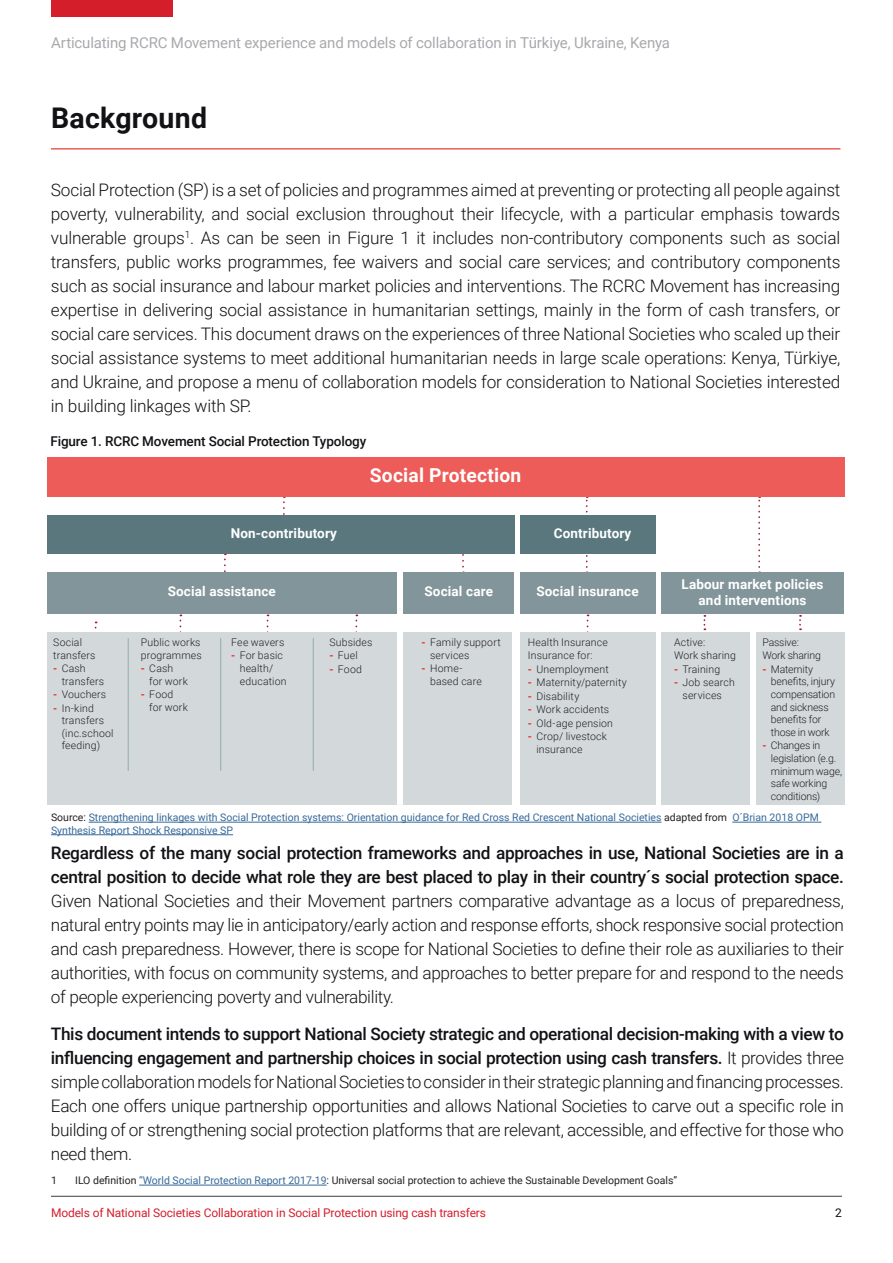
<style>
.page{position:relative;width:893px;height:1263px;background:#fff}
.page>*{position:absolute;margin:0;border:0;box-sizing:border-box;transform-origin:0 0}
.Header_-_shadow_black{font:700 28.5px "Roboto";letter-spacing:.01em;color:#121216}
.body_copy_-_shadow_grey{font:700 19.2px "Roboto";letter-spacing:.01em;color:#fff}
.Body_copy_-_Shadow_black{font:300 17.25px/24px "Roboto";letter-spacing:-.02em;color:#121216;text-align:justify}
.t1{font:15px "Roboto";letter-spacing:-.005em;color:#a8a9ad}
.body_copy_-_shadow_grey-2{font:700 13.5px/16.2px "Roboto";letter-spacing:.01em;color:#fff;text-align:center}
.Body_copy_-_Shadow_black-2{font:500 13.5px "Roboto";letter-spacing:-.01em;color:#121216}
.t2{font:12px "Roboto";letter-spacing:-.01em;color:#d41f2b}
.t3{font:12px "Roboto";color:#121216}
.red_bullets{font:300 10.5px/12.6px "Roboto";letter-spacing:.015em;color:#231f20}
.t4{font:10.5px/12.6px "Roboto";color:#35699a}
.red_bullets-2{font:300 10.5px/12.6px "Roboto";letter-spacing:-.015em;color:#231f20}
.t5{font:10.5px "Roboto";color:#231f20}
.s1{font-weight:700;color:#ee2823}
.s2{color:#231f20}
.s3{font-weight:500}
.s4{color:#35699a}
</style>
<div class="page">
<hr style="left:51px;top:1196px;width:791px;height:1px;background:#3c3b40">
<div style="left:51px;top:0;width:122px;height:16px;background:#d41f2b"></div>
<hr style="left:51px;top:148px;width:789px;height:2px;background:#ee5c59">
<svg style="left:586px;top:496px;width:2px;height:76px"></svg>
<svg style="left:758px;top:496px;width:2px;height:76px"></svg>
<svg style="left:587px;top:614px;width:2px;height:18px"></svg>
<svg style="left:703px;top:615px;width:2px;height:15px"></svg>
<svg style="left:799px;top:615px;width:2px;height:15px"></svg>
<div style="left:520px;top:632px;width:135px;height:173px;background:#d3d9db"></div>
<div style="left:661px;top:632px;width:89px;height:173px;background:#d3d9db"></div>
<div style="left:756px;top:632px;width:89px;height:173px;background:#d3d9db"></div>
<svg style="left:267px;top:614px;width:2px;height:18px"></svg>
<svg style="left:355px;top:614px;width:2px;height:18px"></svg>
<svg style="left:462px;top:553px;width:2px;height:19px"></svg>
<svg style="left:283px;top:496px;width:2px;height:19px"></svg>
<svg style="left:224px;top:553px;width:2px;height:19px"></svg>
<div style="left:47px;top:632px;width:349px;height:173px;background:#d3d9db"></div>
<div style="left:403px;top:632px;width:109px;height:173px;background:#d3d9db"></div>
<div style="left:47px;top:515px;width:467px;height:38px;background:#59777d"></div>
<div style="left:520px;top:515px;width:135px;height:38px;background:#59777d"></div>
<div style="left:47px;top:457px;width:797px;height:39px;background:#ee5c59"></div>
<div style="left:47px;top:572px;width:349px;height:41px;background:#82959b"></div>
<div style="left:520px;top:572px;width:135px;height:41px;background:#82959b"></div>
<div style="left:403px;top:572px;width:111px;height:41px;background:#82959b"></div>
<div style="left:661px;top:572px;width:183px;height:41px;background:#82959b"></div>
<hr style="left:128px;top:638px;width:1px;height:133px;background:#59777d">
<hr style="left:220px;top:638px;width:1px;height:133px;background:#59777d">
<hr style="left:313px;top:638px;width:1px;height:133px;background:#59777d">
<hr style="left:139px;top:1185px;width:188px;height:1px;background:#35699a">
<hr style="left:89px;top:822px;width:572px;height:1px;background:#35699a">
<hr style="left:732px;top:822px;width:89px;height:1px;background:#35699a">
<hr style="left:51px;top:834px;width:182px;height:1px;background:#35699a">
<p class="t1" style="left:51px;top:32px;width:621px">Articulating RCRC Movement experience and models of collaboration in Türkiye, Ukraine, Kenya</p>
<p class="Header_-_shadow_black" style="left:51px;top:98px;width:158px">Background</p>
<p class="Body_copy_-_Shadow_black" style="left:51px;top:177px;width:791px">Social Protection (SP) is a set of policies and programmes aimed at preventing or protecting all people against poverty, vulnerability, and social exclusion throughout their lifecycle, with a particular emphasis towards vulnerable groups<sup>1</sup>. As can be seen in Figure 1 it includes non-contributory components such as social transfers, public works programmes, fee waivers and social care services; and contributory components such as social insurance and labour market policies and interventions. The RCRC Movement has increasing expertise in delivering social assistance in humanitarian settings, mainly in the form of cash transfers, or social care services. This document draws on the experiences of three National Societies who scaled up their social assistance systems to meet additional humanitarian needs in large scale operations: Kenya, Türkiye, and Ukraine, and propose a menu of collaboration models for consideration to National Societies interested in building linkages with SP.</p>
<p class="Body_copy_-_Shadow_black-2" style="left:50px;top:432px;width:317px">Figure 1. RCRC Movement Social Protection Typology</p>
<p class="body_copy_-_shadow_grey-2" style="left:231px;top:524px;width:108px">Non-contributory</p>
<p class="body_copy_-_shadow_grey" style="left:370px;top:461px;width:153px">Social Protection</p>
<p class="body_copy_-_shadow_grey-2" style="left:554px;top:524px;width:79px">Contributory</p>
<p class="red_bullets" style="left:53px;top:635px;width:44px">Social transfers</p>
<p class="red_bullets" style="left:62px;top:662px;width:44px;text-indent:-9px"><span class="s1">-</span> Cash transfers</p>
<p class="red_bullets" style="left:53px;top:688px;width:55px"><span class="s1">-</span> Vouchers</p>
<p class="red_bullets" style="left:62px;top:701px;width:53px;text-indent:-9px"><span class="s1">-</span> In-kind transfers (inc.school feeding)</p>
<p class="body_copy_-_shadow_grey-2" style="left:168px;top:582px;width:110px">Social assistance</p>
<p class="body_copy_-_shadow_grey-2" style="left:424px;top:582px;width:70px">Social care</p>
<p class="body_copy_-_shadow_grey-2" style="left:536px;top:582px;width:104px">Social insurance</p>
<p class="body_copy_-_shadow_grey-2" style="left:682px;top:575px;width:143px">Labour market policies and interventions</p>
<p class="red_bullets" style="left:141px;top:635px;width:63px">Public works programmes</p>
<p class="red_bullets" style="left:149px;top:662px;width:40px;text-indent:-9px"><span class="s1">-</span> Cash for work</p>
<p class="red_bullets" style="left:149px;top:688px;width:40px;text-indent:-9px"><span class="s1">-</span> Food for work</p>
<p class="red_bullets" style="left:231px;top:635px;width:55px">Fee wavers</p>
<p class="red_bullets" style="left:240px;top:649px;width:48px;text-indent:-9px"><span class="s1">-</span> For basic health/ education</p>
<p class="red_bullets" style="left:329px;top:635px;width:45px">Subsides</p>
<p class="red_bullets" style="left:329px;top:649px;width:30px"><span class="s1">-</span> Fuel</p>
<p class="red_bullets" style="left:329px;top:662px;width:34px"><span class="s1">-</span> Food</p>
<p class="red_bullets" style="left:430px;top:635px;width:72px;text-indent:-9px"><span class="s1">-</span> Family support services</p>
<p class="red_bullets" style="left:430px;top:662px;width:53px;text-indent:-9px"><span class="s1">-</span> Home&shy;based care</p>
<p class="red_bullets" style="left:528px;top:635px;width:81px">Health Insurance</p>
<p class="red_bullets" style="left:528px;top:649px;width:66px">Insurance for:</p>
<p class="red_bullets" style="left:528px;top:662px;width:82px"><span class="s1">-</span> Unemployment</p>
<p class="red_bullets" style="left:528px;top:676px;width:100px"><span class="s1">-</span> Maternity/paternity</p>
<p class="red_bullets" style="left:528px;top:689px;width:53px"><span class="s1">-</span> Disability</p>
<p class="red_bullets" style="left:528px;top:703px;width:83px"><span class="s1">-</span> Work accidents</p>
<p class="red_bullets" style="left:528px;top:716px;width:87px"><span class="s1">-</span> Old-age pension</p>
<p class="red_bullets" style="left:536px;top:730px;width:72px;text-indent:-9px"><span class="s1">-</span> Crop/ livestock insurance</p>
<p class="red_bullets" style="left:674px;top:635px;width:33px">Active:</p>
<p class="red_bullets" style="left:674px;top:649px;width:64px">Work sharing</p>
<p class="red_bullets" style="left:674px;top:662px;width:48px"><span class="s1">-</span> Training</p>
<p class="red_bullets" style="left:674px;top:676px;width:62px;text-align:center"><span class="s1">-</span> Job search services</p>
<p class="red_bullets-2" style="left:762px;top:635px;width:38px">Passive:</p>
<p class="red_bullets-2" style="left:762px;top:649px;width:60px">Work sharing</p>
<p class="red_bullets-2" style="left:771px;top:662px;width:66px;text-indent:-9px"><span class="s1">-</span> Maternity benefits, injury compensation and sickness benefits for those in work</p>
<p class="red_bullets-2" style="left:771px;top:739px;width:73px;text-indent:-9px"><span class="s1">-</span> Changes in legislation (e.g. minimum wage, safe working conditions)</p>
<p class="t4" style="left:51px;top:811px;width:769px"><span class="s2">Source:</span> Strengthening linkages with Social Protection systems: Orientation guidance for Red Cross Red Crescent National Societies <span class="s2">adapted from</span> O´Brian 2018 OPM<br>Synthesis Report Shock Responsive SP</p>
<p class="Body_copy_-_Shadow_black" style="left:51px;top:840px;width:794px"><span class="s3">Regardless of the many social protection frameworks and approaches in use, National Societies are in a central position to decide what role they are best placed to play in their country´s social protection space.<br></span>Given National Societies and their Movement partners comparative advantage as a locus of preparedness, natural entry points may lie in anticipatory/early action and response efforts, shock responsive social protection and cash preparedness. However, there is scope for National Societies to define their role as auxiliaries to their authorities, with focus on community systems, and approaches to better prepare for and respond to the needs of people experiencing poverty and vulnerability.</p>
<p class="Body_copy_-_Shadow_black" style="left:51px;top:1021px;width:795px"><span class="s3">This document intends to support National Society strategic and operational decision-making with a view to influencing engagement and partnership choices in social protection using cash transfers.</span> It provides three simple collaboration models for National Societies to consider in their strategic planning and financing processes.<br>Each one offers unique partnership opportunities and allows National Societies to carve out a specific role in building of or strengthening social protection platforms that are relevant, accessible, and effective for those who need them.</p>
<p class="t5" style="left:51px;top:1173px;width:7px">1</p>
<p class="t5" style="left:75px;top:1173px;width:603px">ILO definition <span class="s4">“World Social Protection Report 2017-19</span>: Universal social protection to achieve the Sustainable Development Goals”</p>
<p class="t2" style="left:51px;top:1204px;width:437px">Models of National Societies Collaboration in Social Protection using cash transfers</p>
<p class="t3" style="left:835px;top:1204px;width:8px">2</p>
</div>
